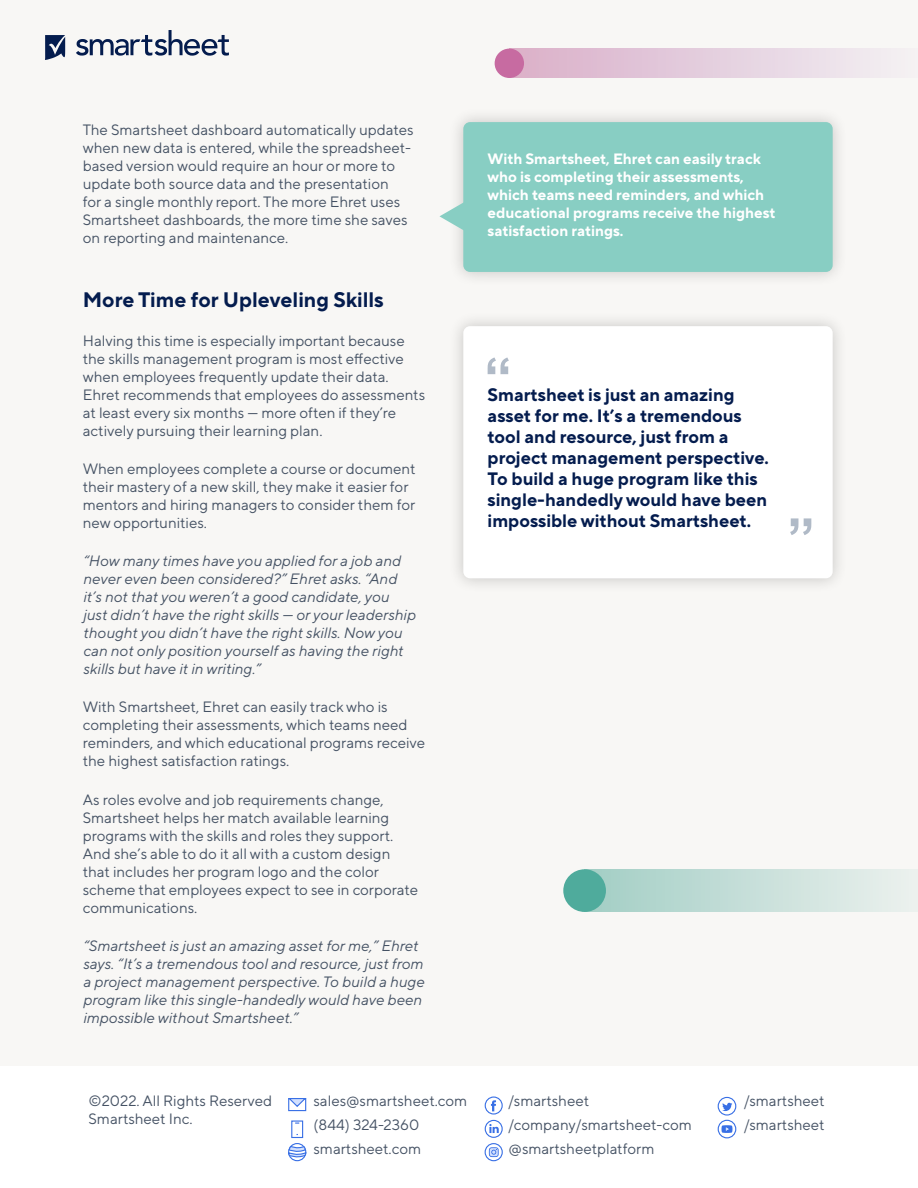
<style>
.page{position:relative;width:918px;height:1188px;background:#f8f7f5}
.page>*{position:absolute;margin:0;border:0;box-sizing:border-box;transform-origin:0 0}
.t1{font:700 21px "TT Norms Pro";color:#041c4e}
.t2{font:700 18px/21px "TT Norms Pro";color:#041c4e}
.t3{font:15px/18px "TT Norms Pro";color:#455264}
.t4{font:italic 15px/18px "TT Norms Pro";color:#455264}
.t5{font:700 15px/18px "TT Norms Pro";color:#fff}
</style>
<div class="page">
<svg style="left:76px;top:30px;width:153px;height:26px"></svg>
<svg style="left:45px;top:35px;width:20px;height:25px"></svg>
<div style="left:0;top:1067px;width:918px;height:121px;background:#fff"></div>
<div style="left:288px;top:1098px;width:18px;height:13px;border:1px solid #386fe5"></div>
<svg style="left:288px;top:1098px;width:19px;height:10px"></svg>
<svg style="left:291px;top:1120px;width:13px;height:19px"></svg>
<div style="left:288px;top:1143px;width:18px;height:18px;border:1px solid #386fe5;border-radius:50%"></div>
<svg style="left:288px;top:1145px;width:19px;height:14px"></svg>
<div style="left:485px;top:1096px;width:18px;height:19px;border:1px solid #386fe5;border-radius:50%"></div>
<svg style="left:491px;top:1100px;width:5px;height:11px"></svg>
<div style="left:485px;top:1120px;width:18px;height:18px;border:1px solid #386fe5;border-radius:50%"></div>
<svg style="left:489px;top:1124px;width:10px;height:9px"></svg>
<div style="left:485px;top:1143px;width:18px;height:18px;border:1px solid #386fe5;border-radius:50%"></div>
<svg style="left:489px;top:1147px;width:10px;height:10px"></svg>
<div style="left:718px;top:1097px;width:18px;height:19px;border:1px solid #386fe5;border-radius:50%"></div>
<svg style="left:722px;top:1103px;width:10px;height:8px"></svg>
<div style="left:718px;top:1120px;width:18px;height:18px;border:1px solid #386fe5;border-radius:50%"></div>
<svg style="left:722px;top:1125px;width:10px;height:8px"></svg>
<div style="left:448px;top:107px;width:400px;height:180px;background:#000;opacity:.2"></div>
<div style="left:463px;top:122px;width:370px;height:150px;background:#88cec3;border-radius:7px"></div>
<svg style="left:440px;top:201px;width:24px;height:30px"></svg>
<div style="left:448px;top:311px;width:400px;height:283px;background:#efeeec"></div>
<div style="left:463px;top:326px;width:370px;height:252px;background:#fff;border-radius:7px"></div>
<svg style="left:488px;top:357px;width:21px;height:17px"></svg>
<svg style="left:790px;top:518px;width:21px;height:17px"></svg>
<div style="left:563px;top:869px;width:43px;height:43px;background:#4fab9c;border-radius:50%"></div>
<div style="left:495px;top:49px;width:29px;height:29px;background:#c76ba1;border-radius:50%"></div>
<p class="t3" style="left:83px;top:119px;width:332px">The Smartsheet dashboard automatically updates when new data is entered, while the spreadsheet&shy;based version would require an hour or more to update both source data and the presentation<br>for a single monthly report. The more Ehret uses Smartsheet dashboards, the more time she saves on reporting and maintenance.</p>
<p class="t1" style="left:83px;top:284px;width:303px">More Time for Upleveling Skills</p>
<p class="t3" style="left:83px;top:330px;width:344px">Halving this time is especially important because the skills management program is most effective when employees frequently update their data.<br>Ehret recommends that employees do assessments at least every six months — more often if they’re actively pursuing their learning plan.</p>
<p class="t3" style="left:83px;top:458px;width:334px">When employees complete a course or document their mastery of a new skill, they make it easier for mentors and hiring managers to consider them for new opportunities.</p>
<p class="t4" style="left:83px;top:551px;width:334px">“How many times have you applied for a job and never even been considered?” Ehret asks. “And it’s not that you weren’t a good candidate, you just didn’t have the right skills — or your leadership thought you didn’t have the right skills. Now you can not only position yourself as having the right skills but have it in writing.”</p>
<p class="t3" style="left:83px;top:697px;width:344px">With Smartsheet, Ehret can easily track who is completing their assessments, which teams need reminders, and which educational programs receive the highest satisfaction ratings.</p>
<p class="t3" style="left:83px;top:789px;width:337px">As roles evolve and job requirements change, Smartsheet helps her match available learning programs with the skills and roles they support.<br>And she’s able to do it all with a custom design that includes her program logo and the color scheme that employees expect to see in corporate communications.</p>
<p class="t4" style="left:83px;top:935px;width:343px">“Smartsheet is just an amazing asset for me,” Ehret says. “It’s a tremendous tool and resource, just from a project management perspective. To build a huge program like this single-handedly would have been impossible without Smartsheet.”</p>
<p class="t5" style="left:488px;top:148px;width:289px">With Smartsheet, Ehret can easily track who is completing their assessments, which teams need reminders, and which educational programs receive the highest satisfaction ratings.</p>
<p class="t2" style="left:488px;top:382px;width:283px">Smartsheet is just an amazing asset for me. It’s a tremendous tool and resource, just from a project management perspective.<br>To build a huge program like this single-handedly would have been impossible without Smartsheet.</p>
<p class="t3" style="left:88px;top:1091px;width:185px">©2022. All Rights Reserved</p>
<p class="t3" style="left:88px;top:1109px;width:106px">Smartsheet Inc.</p>
<p class="t3" style="left:314px;top:1091px;width:155px">sales@smartsheet.com</p>
<p class="t3" style="left:314px;top:1115px;width:107px">(844) 324-2360</p>
<p class="t3" style="left:314px;top:1139px;width:109px">smartsheet.com</p>
<p class="t3" style="left:508px;top:1091px;width:82px">/smartsheet</p>
<p class="t3" style="left:508px;top:1115px;width:185px">/company/smartsheet-com</p>
<p class="t3" style="left:508px;top:1139px;width:147px">@smartsheetplatform</p>
<p class="t3" style="left:744px;top:1091px;width:82px">/smartsheet</p>
<p class="t3" style="left:744px;top:1115px;width:82px">/smartsheet</p>
</div>
